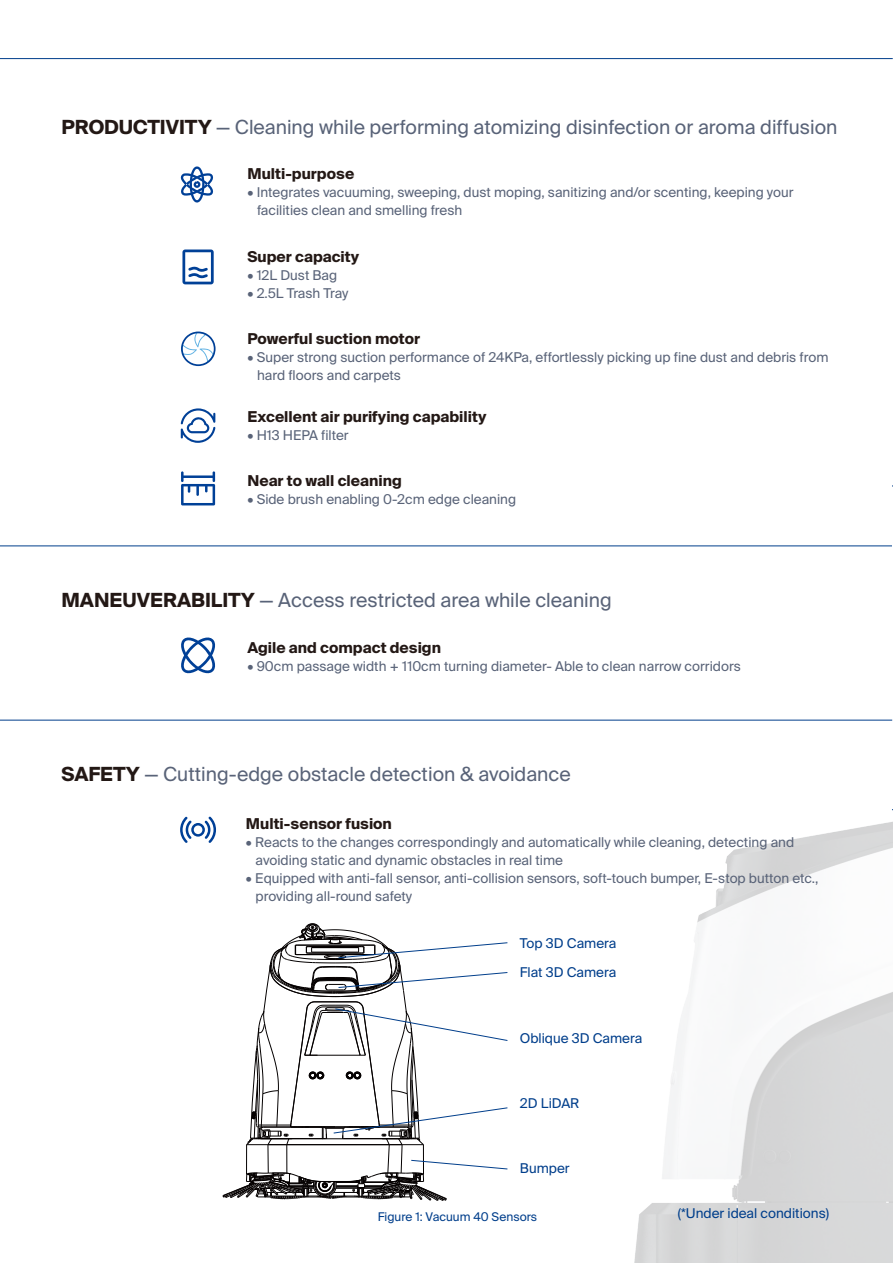
<style>
.page{position:relative;width:893px;height:1263px;background:#fff}
.page>*{position:absolute;margin:0;border:0;box-sizing:border-box;transform-origin:0 0}
.t1{font:19.5px "Suisse Intl";color:#596378}
.t2{font:700 15px "Suisse Intl";color:#231815}
.t3{font:13.5px/18px "Suisse Intl";color:#596378}
.t4{font:13.5px "Suisse Intl";color:#003e8b}
.t5{font:12px "Suisse Intl";color:#003e8b}
.s1{font-weight:700;color:#231815}
</style>
<div class="page">
<img style="left:421px;top:719px;width:472px;height:544px">
<hr style="left:0;top:58px;width:893px;height:1px;background:#003e8b">
<hr style="left:0;top:545px;width:892px;height:1px;background:#003e8b">
<hr style="left:0;top:720px;width:892px;height:1px;background:#003e8b">
<svg style="left:181px;top:471px;width:34px;height:34px"></svg>
<svg style="left:181px;top:408px;width:34px;height:35px"></svg>
<svg style="left:182px;top:249px;width:32px;height:35px"></svg>
<svg style="left:181px;top:637px;width:35px;height:37px"></svg>
<svg style="left:180px;top:816px;width:36px;height:27px"></svg>
<svg style="left:181px;top:332px;width:35px;height:34px"></svg>
<svg style="left:180px;top:166px;width:33px;height:37px"></svg>
<svg style="left:223px;top:923px;width:285px;height:278px"></svg>
<h1 class="t1" style="left:62px;top:115px;width:777px"><span class="s1">PRODUCTIVITY</span> — Cleaning while performing atomizing disinfection or aroma diffusion</h1>
<p class="t2" style="left:247px;top:166px;width:108px">Multi-purpose</p>
<p class="t3" style="left:257px;top:184px;width:538px;text-indent:-10px">• Integrates vacuuming, sweeping, dust moping, sanitizing and/or scenting, keeping your facilities clean and smelling fresh</p>
<p class="t2" style="left:247px;top:248px;width:113px">Super capacity</p>
<p class="t3" style="left:247px;top:266px;width:91px">• 12L Dust Bag</p>
<p class="t3" style="left:247px;top:284px;width:103px">• 2.5L Trash Tray</p>
<p class="t2" style="left:247px;top:330px;width:174px">Powerful suction motor</p>
<p class="t3" style="left:257px;top:348px;width:573px;text-indent:-10px">• Super strong suction performance of 24KPa, effortlessly picking up fine dust and debris from hard floors and carpets</p>
<p class="t2" style="left:247px;top:408px;width:240px">Excellent air purifying capability</p>
<p class="t3" style="left:247px;top:426px;width:103px">• H13 HEPA filter</p>
<p class="t2" style="left:247px;top:472px;width:156px">Near to wall cleaning</p>
<p class="t3" style="left:247px;top:490px;width:270px">• Side brush enabling 0-2cm edge cleaning</p>
<h1 class="t1" style="left:62px;top:589px;width:552px"><span class="s1">MANEUVERABILITY</span> — Access restricted area while cleaning</h1>
<p class="t2" style="left:247px;top:639px;width:195px">Agile and compact design</p>
<p class="t3" style="left:247px;top:657px;width:495px">• 90cm passage width + 110cm turning diameter- Able to clean narrow corridors</p>
<h1 class="t1" style="left:62px;top:763px;width:511px"><span class="s1">SAFETY</span> — Cutting-edge obstacle detection &amp; avoidance</h1>
<p class="t2" style="left:246px;top:815px;width:147px">Multi-sensor fusion</p>
<p class="t3" style="left:256px;top:833px;width:540px;text-indent:-10px">• Reacts to the changes correspondingly and automatically while cleaning, detecting and avoiding static and dynamic obstacles in real time</p>
<p class="t3" style="left:256px;top:869px;width:564px;text-indent:-10px">• Equipped with anti-fall sensor, anti-collision sensors, soft-touch bumper, E-stop button etc., providing all-round safety</p>
<p class="t4" style="left:520px;top:935px;width:98px">Top 3D Camera</p>
<p class="t4" style="left:520px;top:965px;width:98px">Flat 3D Camera</p>
<p class="t4" style="left:520px;top:1030px;width:124px">Oblique 3D Camera</p>
<p class="t4" style="left:520px;top:1095px;width:61px">2D LiDAR</p>
<p class="t4" style="left:520px;top:1160px;width:51px">Bumper</p>
<p class="t5" style="left:378px;top:1209px;width:161px">Figure 1: Vacuum 40 Sensors</p>
<p class="t4" style="left:678px;top:1206px;width:153px">(*Under ideal conditions)</p>
</div>
